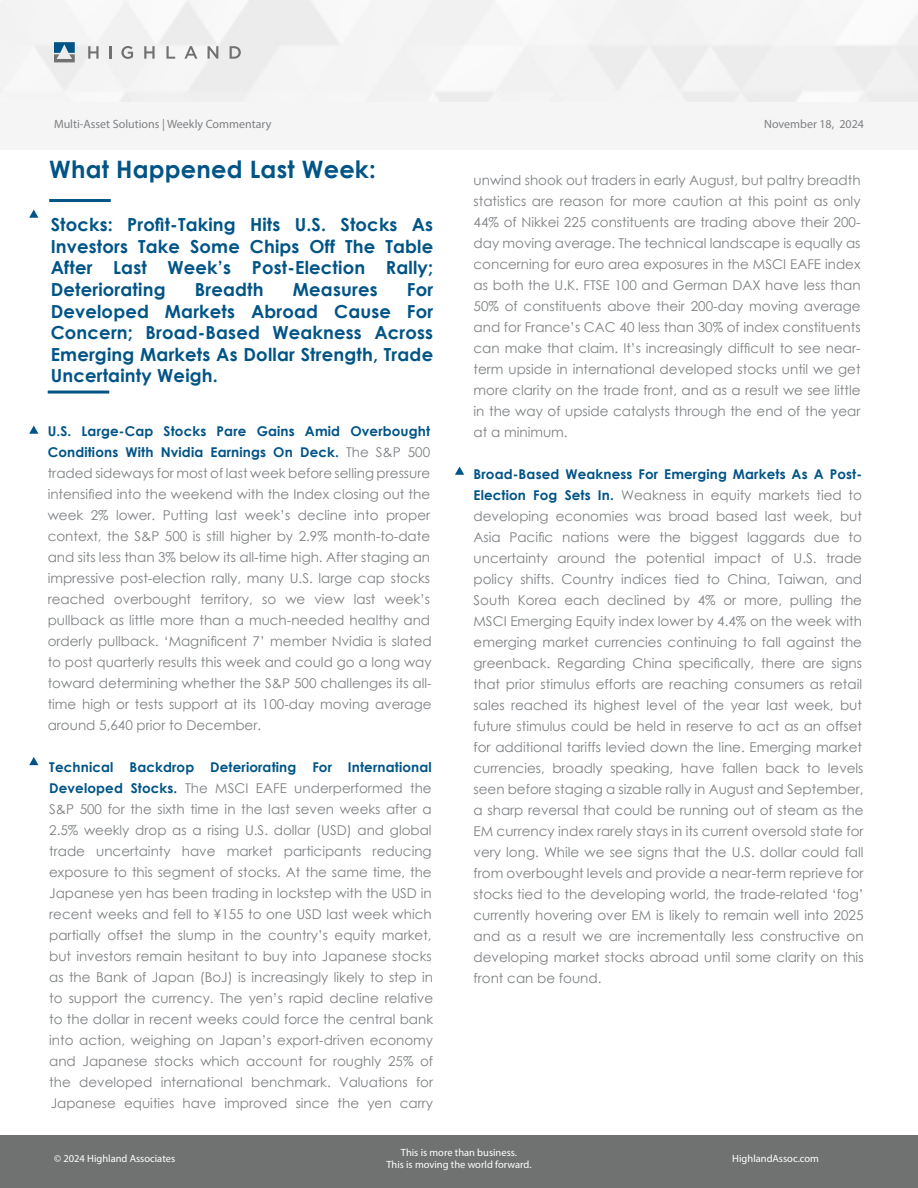
<style>
.page{position:relative;width:918px;height:1188px;background:#fff}
.page>*{position:absolute;margin:0;border:0;box-sizing:border-box;transform-origin:0 0}
.t1{font:700 24px "Century Gothic";letter-spacing:.01em;color:#015486}
.t2{font:700 18px/21.6px "Century Gothic";letter-spacing:.01em;color:#015486;text-align:justify}
.t3{font:13.5px/21px "Century Gothic";color:#7e8083;text-align:justify}
.t4{font:12px "Myriad Pro";color:#7e8083}
.t5{font:10.5px "Myriad Pro";color:#fff}
.s1{font-weight:700;color:#015486}
</style>
<div class="page">
<div style="left:0;top:1135px;width:918px;height:53px;background:#707271"></div>
<div style="left:0;top:102px;width:918px;height:48px;background:#f5f5f5"></div>
<svg style="left:29px;top:426px;width:9px;height:8px"></svg>
<hr style="left:48px;top:391px;width:61px;height:3px;background:#015486">
<hr style="left:49px;top:199px;width:62px;height:3px;background:#015486">
<svg style="left:29px;top:210px;width:9px;height:8px"></svg>
<svg style="left:29px;top:757px;width:9px;height:8px"></svg>
<svg style="left:455px;top:467px;width:9px;height:8px"></svg>
<svg style="left:88px;top:46px;width:11px;height:13px"></svg>
<svg style="left:121px;top:46px;width:12px;height:13px"></svg>
<svg style="left:166px;top:46px;width:9px;height:13px"></svg>
<svg style="left:208px;top:46px;width:10px;height:13px"></svg>
<svg style="left:54px;top:42px;width:21px;height:20px"></svg>
<svg style="left:110px;top:46px;width:2px;height:13px"></svg>
<svg style="left:144px;top:46px;width:11px;height:13px"></svg>
<svg style="left:184px;top:46px;width:13px;height:13px"></svg>
<svg style="left:230px;top:46px;width:11px;height:13px"></svg>
<p class="t4" style="left:54px;top:117px;width:219px">Multi-Asset Solutions | Weekly Commentary</p>
<p class="t4" style="left:764px;top:117px;width:101px">November 18, 2024</p>
<p class="t1" style="left:49px;top:151px;width:328px">What Happened Last Week:</p>
<p class="t2" style="left:51px;top:213px;width:384px">Stocks: Profit-Taking Hits U.S. Stocks As Investors Take Some Chips Off The Table After Last Week’s Post-Election Rally; Deteriorating</p>
<p class="t2" style="left:195px;top:278px;width:70px">Breadth</p>
<p class="t2" style="left:293px;top:278px;width:86px">Measures</p>
<p class="t2" style="left:51px;top:278px;width:384px;text-indent:356px">For Developed Markets Abroad Cause For Concern; Broad-Based Weakness Across Emerging Markets As Dollar Strength, Trade Uncertainty Weigh.</p>
<p class="t3" style="left:48px;top:421px;width:386px"><span class="s1">U.S. Large-Cap Stocks Pare Gains Amid Overbought Conditions With Nvidia Earnings On Deck.</span> The S&amp;P 500 traded sideways for most of last week before selling pressure intensified into the weekend with the Index closing out the week 2% lower. Putting last week’s decline into proper context, the S&amp;P 500 is still higher by 2.9% month-to-date and sits less than 3% below its all-time high. After staging an impressive post-election rally, many U.S. large cap stocks reached overbought territory, so we view last week’s pullback as little more than a much-needed healthy and orderly pullback. ‘Magnificent 7’ member Nvidia is slated to post quarterly results this week and could go a long way toward determining whether the S&amp;P 500 challenges its all&shy;time high or tests support at its 100-day moving average around 5,640 prior to December.</p>
<p class="t3" style="left:49px;top:757px;width:386px"><span class="s1">Technical Backdrop Deteriorating For International Developed Stocks.</span> The MSCI EAFE underperformed the S&amp;P 500 for the sixth time in the last seven weeks after a 2.5% weekly drop as a rising U.S. dollar (USD) and global trade uncertainty have market participants reducing exposure to this segment of stocks. At the same time, the Japanese yen has been trading in lockstep with the USD in recent weeks and fell to ¥155 to one USD last week which partially offset the slump in the country’s equity market, but investors remain hesitant to buy into Japanese stocks as the Bank of Japan (BoJ) is increasingly likely to step in to support the currency. The yen’s rapid decline relative to the dollar in recent weeks could force the central bank into action, weighing on Japan’s export-driven economy and Japanese stocks which account for roughly 25% of the developed international benchmark. Valuations for Japanese equities have improved since the yen carry</p>
<p class="t3" style="left:474px;top:169px;width:389px">unwind shook out traders in early August, but paltry breadth statistics are reason for more caution at this point as only 44% of Nikkei 225 constituents are trading above their 200- day moving average. The technical landscape is equally as concerning for euro area exposures in the MSCI EAFE index as both the U.K. FTSE 100 and German DAX have less than 50% of constituents above their 200-day moving average and for France’s CAC 40 less than 30% of index constituents can make that claim. It’s increasingly difficult to see near&shy;term upside in international developed stocks until we get more clarity on the trade front, and as a result we see little in the way of upside catalysts through the end of the year at a minimum.</p>
<p class="t3" style="left:474px;top:463px;width:392px"><span class="s1">Broad-Based Weakness For Emerging Markets As A Post-Election Fog Sets In.</span> Weakness in equity markets tied to developing economies was broad based last week, but Asia Pacific nations were the biggest laggards due to uncertainty around the potential impact of U.S. trade policy shifts. Country indices tied to China, Taiwan, and South Korea each declined by 4% or more, pulling the MSCI Emerging Equity index lower by 4.4% on the week with emerging market currencies continuing to fall against the greenback. Regarding China specifically, there are signs that prior stimulus efforts are reaching consumers as retail sales reached its highest level of the year last week, but future stimulus could be held in reserve to act as an offset for additional tariffs levied down the line. Emerging market currencies, broadly speaking, have fallen back to levels seen before staging a sizable rally in August and September, a sharp reversal that could be running out of steam as the EM currency index rarely stays in its current oversold state for very long. While we see signs that the U.S. dollar could fall from overbought levels and provide a near-term reprieve for stocks tied to the developing world, the trade-related ‘fog’ currently hovering over EM is likely to remain well into 2025 and as a result we are incrementally less constructive on developing market stocks abroad until some clarity on this front can be found.</p>
<p class="t5" style="left:401px;top:1146px;width:118px">This is more than business.</p>
<p class="t5" style="left:386px;top:1158px;width:147px">This is moving the world forward.</p>
<p class="t5" style="left:54px;top:1152px;width:123px">© 2024 Highland Associates</p>
<p class="t5" style="left:732px;top:1152px;width:88px">HighlandAssoc.com</p>
</div>
